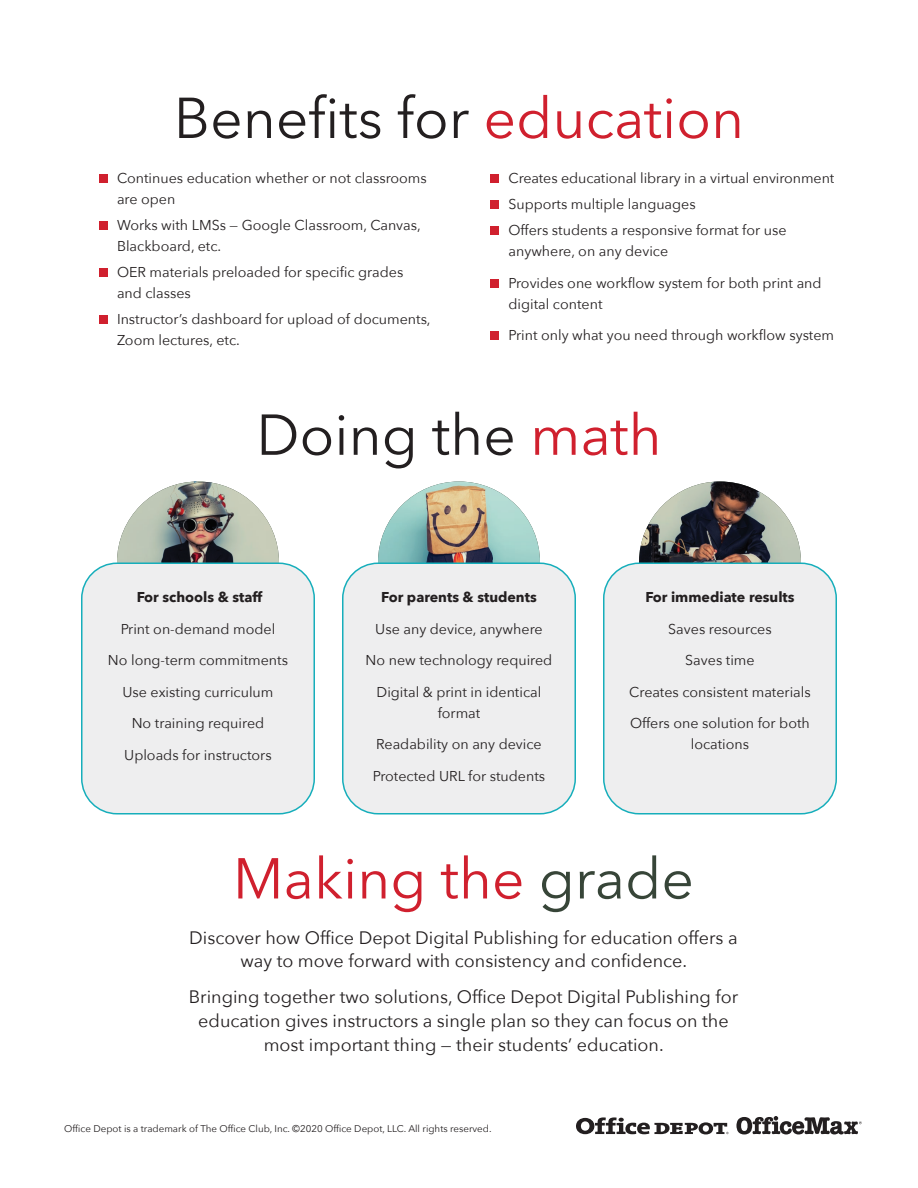
<style>
.page{position:relative;width:918px;height:1188px;background:#fff}
.page>*{position:absolute;margin:0;border:0;box-sizing:border-box;transform-origin:0 0}
.t1{font:57px "Avenir Next";color:#231f20}
.t2{font:57px "Avenir Next";color:#d0202e}
.t3{font:18px/24px "Avenir Next";color:#231f20;text-align:center}
.t4{font:14.25px/21px "Avenir Next";color:#231f20}
.t5{font:700 14.25px "Avenir Next";color:#231f20}
.t6{font:9.75px "Avenir Next";color:#231f20}
.s1{color:#d0202e}
.s2{color:#374538}
</style>
<div class="page">
<img style="left:117px;top:482px;width:162px;height:80px">
<img style="left:378px;top:482px;width:162px;height:80px">
<img style="left:639px;top:482px;width:162px;height:80px">
<div style="left:82px;top:563px;width:232px;height:251px;background:#eeeeef;border-radius:35px"></div>
<div style="left:81px;top:562px;width:234px;height:252px;border:2px solid #16aebb;border-radius:35px"></div>
<div style="left:343px;top:563px;width:232px;height:251px;background:#eeeeef;border-radius:35px"></div>
<div style="left:342px;top:562px;width:234px;height:252px;border:2px solid #16aebb;border-radius:35px"></div>
<div style="left:604px;top:563px;width:232px;height:251px;background:#eeeeef;border-radius:35px"></div>
<div style="left:603px;top:562px;width:234px;height:252px;border:2px solid #16aebb;border-radius:35px"></div>
<div style="left:99px;top:174px;width:9px;height:9px;background:#d0202e"></div>
<div style="left:99px;top:221px;width:9px;height:9px;background:#d0202e"></div>
<div style="left:99px;top:268px;width:9px;height:9px;background:#d0202e"></div>
<div style="left:99px;top:315px;width:9px;height:9px;background:#d0202e"></div>
<div style="left:490px;top:174px;width:10px;height:9px;background:#d0202e"></div>
<div style="left:490px;top:200px;width:10px;height:9px;background:#d0202e"></div>
<div style="left:490px;top:226px;width:10px;height:9px;background:#d0202e"></div>
<div style="left:490px;top:279px;width:10px;height:9px;background:#d0202e"></div>
<div style="left:490px;top:331px;width:10px;height:9px;background:#d0202e"></div>
<svg style="left:576px;top:1117px;width:153px;height:17px"></svg>
<svg style="left:736px;top:1116px;width:126px;height:18px"></svg>
<h1 class="t1" style="left:174px;top:70px;width:572px">Benefits for <span class="s1">education</span></h1>
<p class="t4" style="left:117px;top:166px;width:311px">Continues education whether or not classrooms are open</p>
<p class="t4" style="left:117px;top:214px;width:305px">Works with LMSs — Google Classroom, Canvas,<br>Blackboard, etc.</p>
<p class="t4" style="left:117px;top:261px;width:288px">OER materials preloaded for specific grades and classes</p>
<p class="t4" style="left:117px;top:308px;width:315px">Instructor’s dashboard for upload of documents,<br>Zoom lectures, etc.</p>
<p class="t4" style="left:509px;top:164px;width:327px;line-height:26.2px">Creates educational library in a virtual environment<br>Supports multiple languages<br>Offers students a responsive format for use</p>
<p class="t4" style="left:509px;top:240px;width:161px">anywhere, on any device</p>
<p class="t4" style="left:509px;top:271px;width:315px">Provides one workflow system for both print and digital content</p>
<p class="t4" style="left:509px;top:324px;width:327px">Print only what you need through workflow system</p>
<h1 class="t1" style="left:256px;top:387px;width:407px">Doing the <span class="s1">math</span></h1>
<p class="t5" style="left:137px;top:585px;width:127px">For schools &amp; staff</p>
<p class="t4" style="left:121px;top:618px;width:156px">Print on-demand model</p>
<p class="t4" style="left:108px;top:649px;width:182px">No long-term commitments</p>
<p class="t4" style="left:123px;top:681px;width:153px">Use existing curriculum</p>
<p class="t4" style="left:132px;top:712px;width:134px">No training required</p>
<p class="t4" style="left:124px;top:744px;width:149px">Uploads for instructors</p>
<p class="t5" style="left:381px;top:585px;width:157px">For parents &amp; students</p>
<p class="t4" style="left:375px;top:618px;width:169px">Use any device, anywhere</p>
<p class="t4" style="left:366px;top:649px;width:188px">No new technology required</p>
<p class="t4" style="left:377px;top:681px;width:166px;text-align:center">Digital &amp; print in identical format</p>
<p class="t4" style="left:376px;top:733px;width:167px">Readability on any device</p>
<p class="t4" style="left:373px;top:765px;width:174px">Protected URL for students</p>
<p class="t5" style="left:645px;top:585px;width:151px">For immediate results</p>
<p class="t4" style="left:668px;top:618px;width:105px">Saves resources</p>
<p class="t4" style="left:685px;top:649px;width:71px">Saves time</p>
<p class="t4" style="left:629px;top:681px;width:183px">Creates consistent materials</p>
<p class="t4" style="left:630px;top:712px;width:181px;text-align:center">Offers one solution for both locations</p>
<h1 class="t2" style="left:233px;top:831px;width:463px">Making the <span class="s2">grade</span></h1>
<p class="t3" style="left:189px;top:924px;width:550px">Discover how Office Depot Digital Publishing for education offers a way to move forward with consistency and confidence.</p>
<p class="t3" style="left:189px;top:984px;width:551px">Bringing together two solutions, Office Depot Digital Publishing for education gives instructors a single plan so they can focus on the most important thing — their students’ education.</p>
<p class="t6" style="left:64px;top:1120px;width:429px">Office Depot is a trademark of The Office Club, Inc. ©2020 Office Depot, LLC. All rights reserved.</p>
</div>
